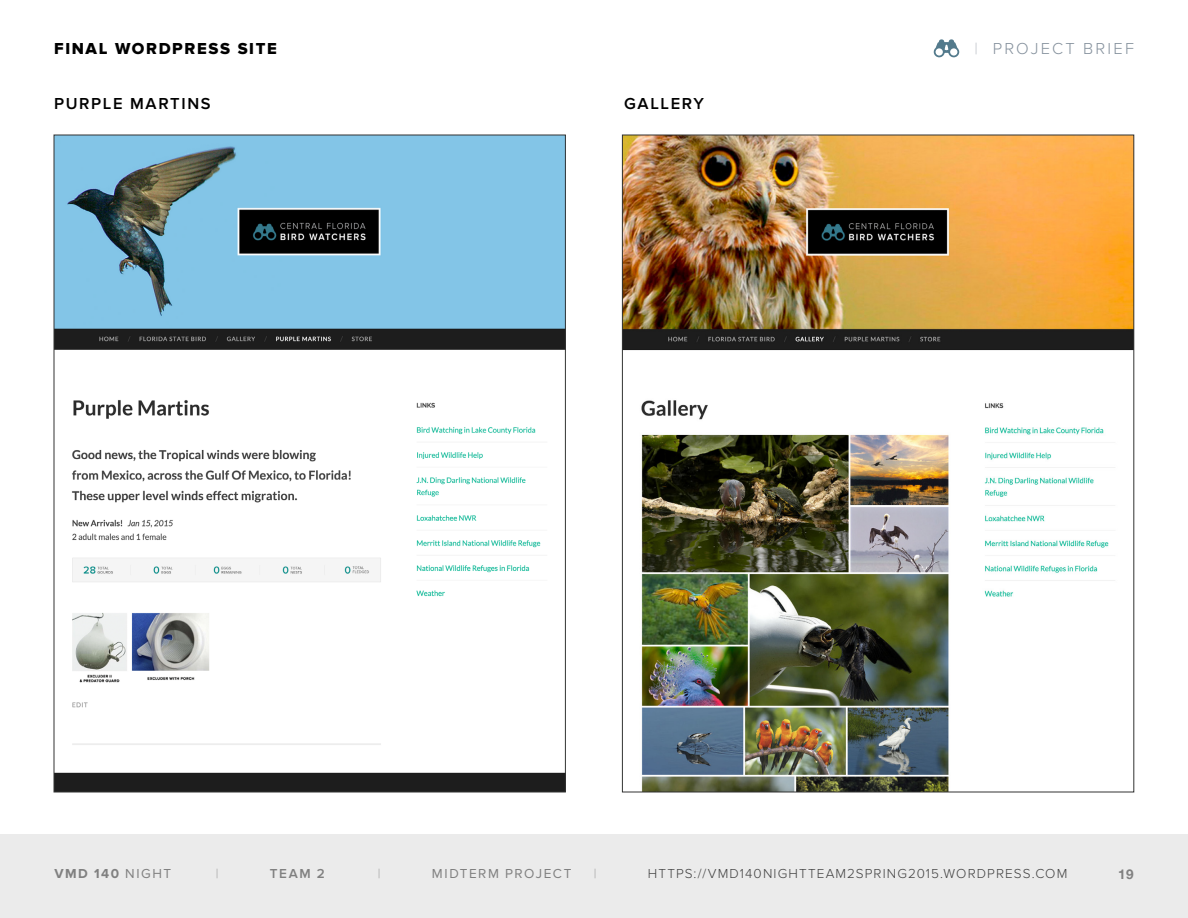
<style>
.page{position:relative;width:1188px;height:918px;background:#fff}
.page>*{position:absolute;margin:0;border:0;box-sizing:border-box;transform-origin:0 0}
.t1{font:600 16.5px "Proxima Nova";letter-spacing:.1em;color:#000}
.t2{font:16.5px "Proxima Nova Extrabld";letter-spacing:.1em;color:#000}
.t3{font:300 16.5px "Proxima Nova";letter-spacing:.13em;color:#85919d}
.t4{font:300 13.5px "Proxima Nova";letter-spacing:.08em;color:#404040}
.t5{font:13.5px "Proxima Nova";letter-spacing:.11em;color:#808080}
.t6{font:700 13.5px "Proxima Nova";letter-spacing:.115em;color:#808080}
.t7{font:600 13.5px "Proxima Nova";color:#808080}
.t8{font:100 13.5px "Proxima Nova T";color:#808080}
.t9{font:700 13.5px "Helvetica Neue";color:#808080}
.s1{color:#bcc1c7}
.s2{font-weight:400}
</style>
<div class="page">
<div style="left:0;top:834px;width:1188px;height:84px;background:#ebebeb"></div>
<svg style="left:934px;top:39px;width:25px;height:18px"></svg>
<img style="left:56px;top:137px;width:508px;height:653px">
<img style="left:624px;top:137px;width:508px;height:653px">
<p class="t2" style="left:54px;top:39px;width:224px">FINAL WORDPRESS SITE</p>
<p class="t3" style="left:975px;top:39px;width:161px"><span class="s1">|</span> PROJECT BRIEF</p>
<p class="t1" style="left:54px;top:94px;width:158px">PURPLE MARTINS</p>
<p class="t1" style="left:624px;top:94px;width:81px">GALLERY</p>
<p class="t6" style="left:54px;top:865px;width:118px">VMD 140 <span class="s2">NIGHT</span></p>
<p class="t8" style="left:216px;top:865px;width:4px">|</p>
<p class="t7" style="left:270px;top:865px;width:56px">TEAM 2</p>
<p class="t8" style="left:378px;top:865px;width:4px">|</p>
<p class="t5" style="left:432px;top:865px;width:141px">MIDTERM PROJECT</p>
<p class="t8" style="left:594px;top:865px;width:4px">|</p>
<p class="t4" style="left:648px;top:865px;width:421px">HTTPS://VMD140NIGHTTEAM2SPRING2015.WORDPRESS.COM</p>
<p class="t9" style="left:1118px;top:863px;width:17px">19</p>
</div>
